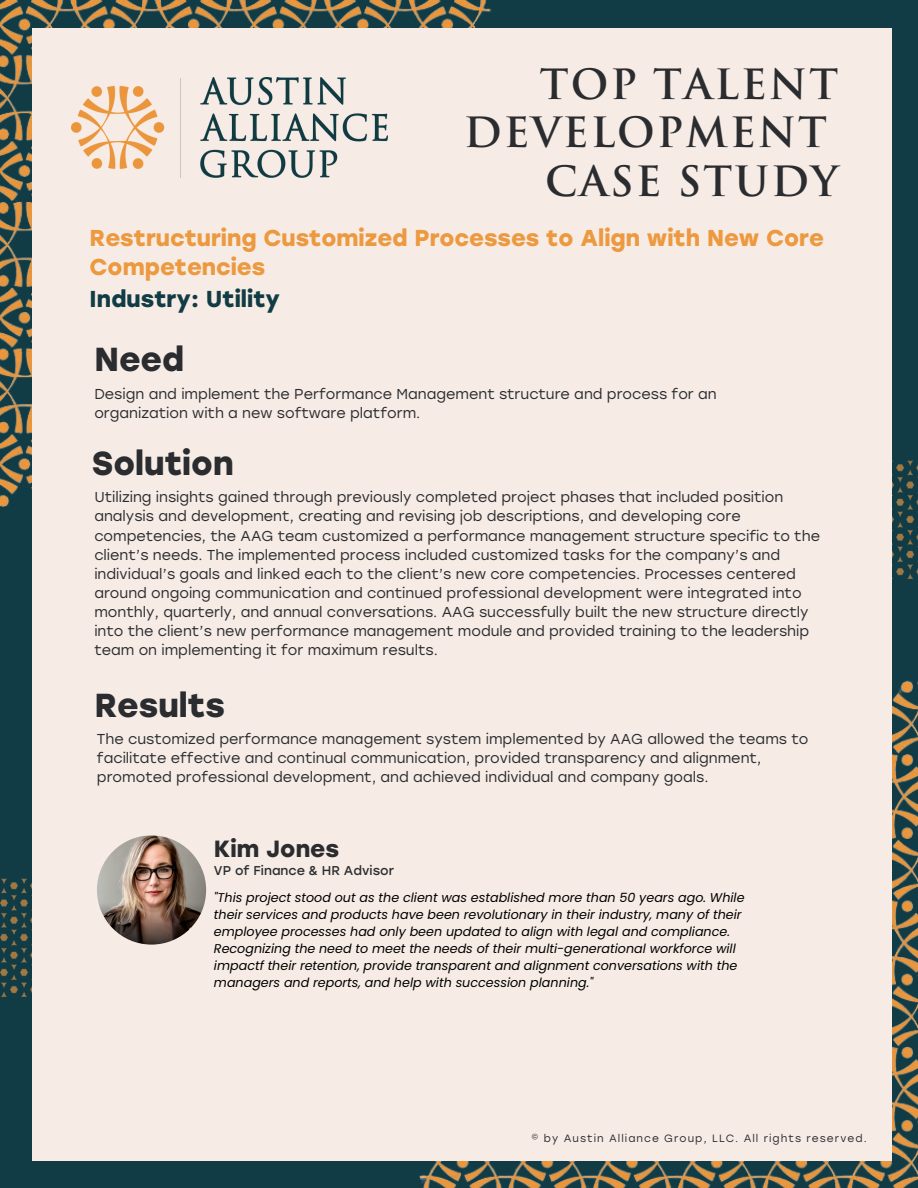
<style>
.page{position:relative;width:918px;height:1188px;background:#123c45}
.page>*{position:absolute;margin:0;border:0;box-sizing:border-box;transform-origin:0 0}
.t1{font:700 40.65px/48.3px "Trajan Pro";letter-spacing:.05em;color:#2b2c30;text-align:right}
.t2{font:700 33.15px "Stolzl";color:#2b2c30}
.t3{font:700 23.4px "Stolzl";color:#2b2c30}
.t4{font:700 22.95px/29.2px "Stolzl";color:#ec9940}
.t5{font:700 22.95px "Stolzl";color:#123c45}
.t6{font:14.25px/19.2px "Stolzl";color:#2b2c30}
.t7{font:italic 12.75px/17px "Poppins";color:#000}
.t8{font:12.75px "Stolzl";color:#2b2c30}
.t9{font:10.5px "Stolzl";letter-spacing:.1em;color:#2b2c30}
</style>
<div class="page">
<img style="left:0;top:0;width:565px;height:507px">
<img style="left:419px;top:680px;width:499px;height:508px">
<img style="left:892px;top:460px;width:26px;height:119px">
<img style="left:0;top:878px;width:32px;height:119px">
<div style="left:32px;top:29px;width:860px;height:1132px;background:#f6ece5"></div>
<img style="left:71px;top:77px;width:317px;height:100px">
<img style="left:97px;top:835px;width:109px;height:110px;border-radius:50%">
<h5 class="t1" style="left:464px;top:64px;width:376px">TOP TALENT<br>DEVELOPMENT<br>CASE STUDY</h5>
<h4 class="t4" style="left:90px;top:223px;width:736px">Restructuring Customized Processes to Align with New Core<br>Competencies</h4>
<p class="t5" style="left:90px;top:285px;width:192px">Industry: Utility</p>
<h3 class="t2" style="left:94px;top:340px;width:91px">Need</h3>
<h2 class="t6" style="left:94px;top:384px;width:624px">Design and implement the Performance Management structure and process for an organization with a new software platform.</h2>
<h4 class="t2" style="left:92px;top:444px;width:143px">Solution</h4>
<h2 class="t6" style="left:94px;top:488px;width:727px">Utilizing insights gained through previously completed project phases that included position analysis and development, creating and revising job descriptions, and developing core competencies, the AAG team customized a performance management structure specific to the client’s needs. The implemented process included customized tasks for the company’s and individual’s goals and linked each to the client’s new core competencies. Processes centered around ongoing communication and continued professional development were integrated into monthly, quarterly, and annual conversations. AAG successfully built the new structure directly into the client’s new performance management module and provided training to the leadership team on implementing it for maximum results.</h2>
<h2 class="t2" style="left:94px;top:686px;width:132px">Results</h2>
<h4 class="t6" style="left:97px;top:729px;width:713px">The customized performance management system implemented by AAG allowed the teams to facilitate effective and continual communication, provided transparency and alignment, promoted professional development, and achieved individual and company goals.</h4>
<p class="t3" style="left:214px;top:835px;width:127px">Kim Jones</p>
<p class="t8" style="left:214px;top:863px;width:182px">VP of Finance &amp; HR Advisor</p>
<p class="t7" style="left:214px;top:889px;width:532px">"This project stood out as the client was established more than 50 years ago. While their services and products have been revolutionary in their industry, many of their employee processes had only been updated to align with legal and compliance.<br>Recognizing the need to meet the needs of their multi-generational workforce will impactf their retention, provide transparent and alignment conversations with the managers and reports, and help with succession planning."</p>
<p class="t9" style="left:531px;top:1132px;width:337px">© by Austin Alliance Group, LLC. All rights reserved.</p>
</div>
